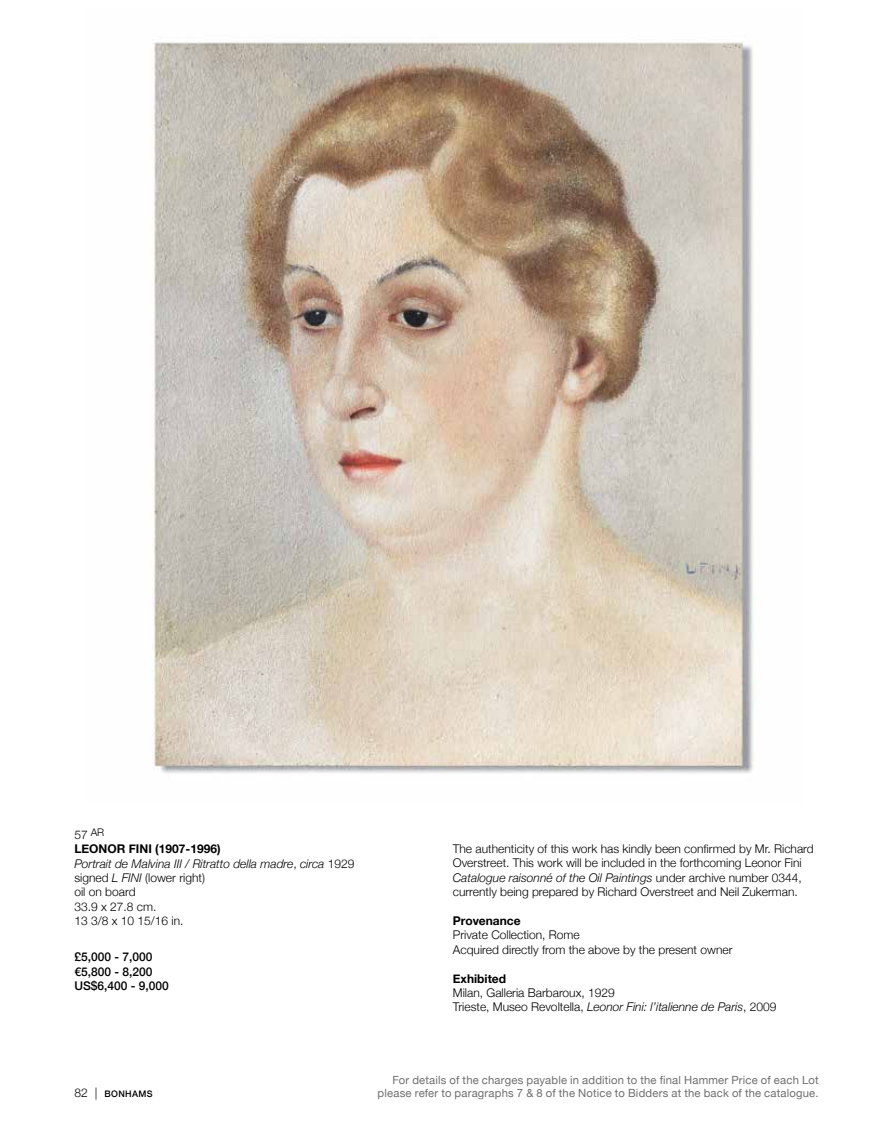
<style>
.page{position:relative;width:893px;height:1127px;background:#fff}
.page>*{position:absolute;margin:0;border:0;box-sizing:border-box;transform-origin:0 0}
.t1{font:300 12px/14.4px "Helvetica Neue";color:#000}
.t2{font:500 12px/14.4px "Helvetica Neue";color:#000}
.t3{font:700 12px "Helvetica Neue";color:#000}
.t4{font:11.25px/12.8px "Helvetica Neue";letter-spacing:.015em;color:#6f6f6f;text-align:right}
.t5{font:500 9px "Helvetica Neue";letter-spacing:.04em;color:#000}
.s1{font-weight:700}
.s2{font-style:italic}
.s3{font-weight:300;font-size:12px}
</style>
<div class="page">
<img style="left:152px;top:42px;width:602px;height:731px">
<p class="t1" style="left:74px;top:826px;width:282px">57 <sup>AR<br></sup><span class="s1">LEONOR FINI (1907-1996)<br></span><span class="s2">Portrait de Malvina III / Ritratto della madre</span>, <span class="s2">circa</span> 1929 signed <span class="s2">L FINI</span> (lower right)<br>oil on board<br>33.9 x 27.8 cm.<br>13 3/8 x 10 15/16 in.</p>
<p class="t2" style="left:74px;top:949px;width:96px">£5,000 - 7,000 €5,800 - 8,200<br>US$6,400 - 9,000</p>
<p class="t1" style="left:453px;top:840px;width:362px">The authenticity of this work has kindly been confirmed by Mr. Richard Overstreet. This work will be included in the forthcoming Leonor Fini <span class="s2">Catalogue raisonné of the Oil Paintings</span> under archive number 0344, currently being prepared by Richard Overstreet and Neil Zukerman.</p>
<p class="t3" style="left:453px;top:911px;width:69px">Provenance</p>
<p class="t1" style="left:453px;top:927px;width:281px">Private Collection, Rome<br>Acquired directly from the above by the present owner</p>
<p class="t3" style="left:453px;top:969px;width:55px">Exhibited</p>
<p class="t1" style="left:453px;top:984px;width:325px">Milan, Galleria Barbaroux, 1929<br>Trieste, Museo Revoltella, <span class="s2">Leonor Fini: l’italienne de Paris</span>, 2009</p>
<p class="t5" style="left:74px;top:1087px;width:80px"><span class="s3">82 |</span> BONHAMS</p>
<p class="t4" style="left:378px;top:1075px;width:442px">For details of the charges payable in addition to the final Hammer Price of each Lot please refer to paragraphs 7 &amp; 8 of the Notice to Bidders at the back of the catalogue.</p>
</div>
